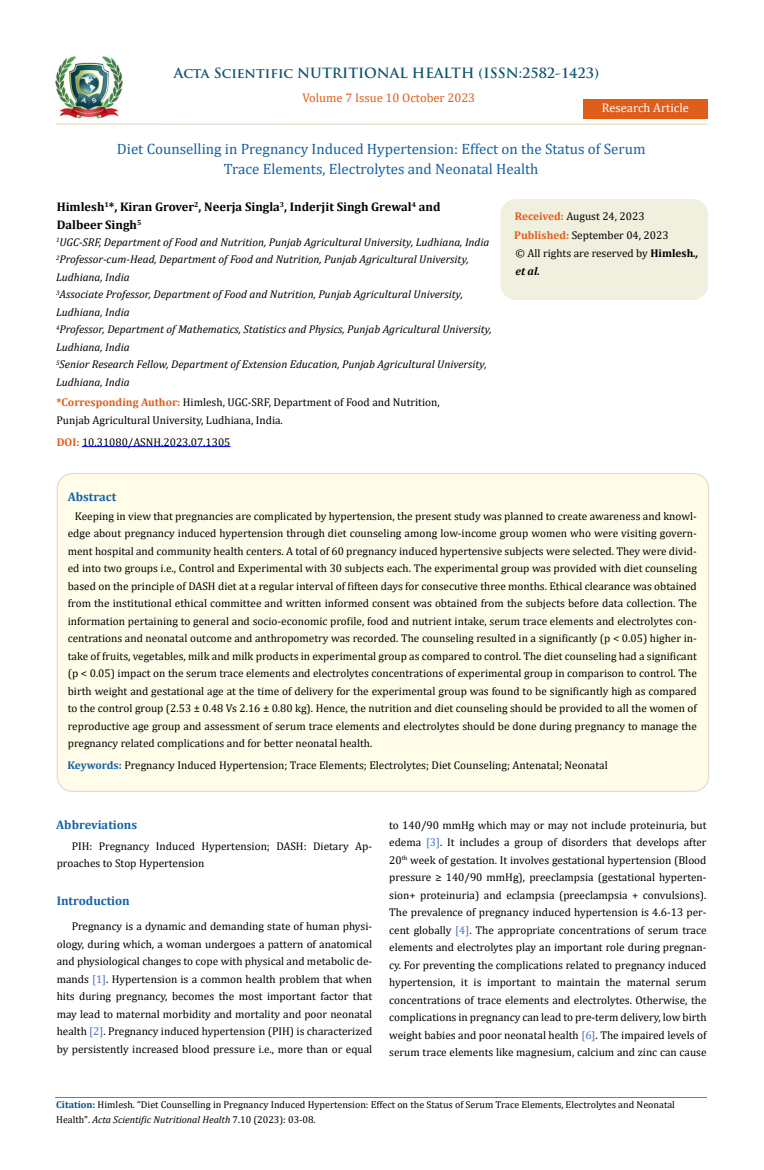
<style>
.page{position:relative;width:764px;height:1170px;background:#fff}
.page>*{position:absolute;margin:0;border:0;box-sizing:border-box;transform-origin:0 0}
.t1{font:15px/20px "Cambria";color:#1560a6;text-align:center}
.t2{font:700 13.75px "Trajan Pro";color:#0e546a}
.t3{font:700 12.5px/17.5px "Cambria";color:#000}
.t4{font:700 12.5px "Cambria";color:#1560a6}
.t5{font:12.5px "Cambria";color:#e05d1a}
.t6{font:12.5px "Cambria";color:#fff}
.t7{font:11.25px/17.5px "Cambria";color:#000}
.t8{font:italic 11.25px/17.5px "Cambria";color:#000}
.t9{font:10px/15px "Cambria";color:#000}
.s1{font-weight:700;color:#e05d1a}
.s2{font-weight:700}
.s3{font-weight:700;font-style:italic}
.s4{font-weight:700;color:#1560a6}
.s5{color:#4472c4}
.s6{font-weight:700;color:#035089}
.s7{font-style:italic}
</style>
<div class="page">
<img style="left:56px;top:57px;width:66px;height:61px">
<div style="left:583px;top:99px;width:124px;height:20px;background:#e05d1a"></div>
<div style="left:501px;top:200px;width:206px;height:99px;background:#f1f0de;border-radius:15px"></div>
<div style="left:500px;top:199px;width:208px;height:101px;border:1px solid #f1f0de;border-radius:15px"></div>
<div style="left:57px;top:474px;width:651px;height:317px;background:#fffde9;border-radius:15px"></div>
<hr style="left:82px;top:446px;width:148px;height:1px;background:#00f">
<hr style="left:55px;top:1097px;width:651px;height:1px;background:#e05d1a">
<hr style="left:56px;top:123px;width:651px;height:2px;background:#e0dfcd">
<p class="t2" style="left:174px;top:64px;width:427px">Acta Scientific NUTRITIONAL HEALTH (ISSN:2582-1423)</p>
<p class="t5" style="left:302px;top:91px;width:174px">Volume 7 Issue 10 October 2023</p>
<p class="t6" style="left:602px;top:100px;width:89px">Research Article</p>
<h1 class="t1" style="left:117px;top:139px;width:530px">Diet Counselling in Pregnancy Induced Hypertension: Effect on the Status of Serum<br>Trace Elements, Electrolytes and Neonatal Health</h1>
<p class="t3" style="left:57px;top:198px;width:385px">Himlesh<sup>1</sup>*, Kiran Grover<sup>2</sup>, Neerja Singla<sup>3</sup>, Inderjit Singh Grewal<sup>4</sup> and<br>Dalbeer Singh<sup>5</sup></p>
<p class="t8" style="left:56px;top:233px;width:437px"><sup>1</sup>UGC-SRF, Department of Food and Nutrition, Punjab Agricultural University, Ludhiana, India <sup>2</sup>Professor-cum-Head, Department of Food and Nutrition, Punjab Agricultural University, Ludhiana, India<br><sup>3</sup>Associate Professor, Department of Food and Nutrition, Punjab Agricultural University, Ludhiana, India<br><sup>4</sup>Professor, Department of Mathematics, Statistics and Physics, Punjab Agricultural University, Ludhiana, India<br><sup>5</sup>Senior Research Fellow, Department of Extension Education, Punjab Agricultural University, Ludhiana, India</p>
<p class="t7" style="left:56px;top:394px;width:385px"><span class="s1">*Corresponding Author:</span> Himlesh, UGC-SRF, Department of Food and Nutrition,<br>Punjab Agricultural University, Ludhiana, India.</p>
<p class="t7" style="left:514px;top:207px;width:156px;line-height:19.1px"><span class="s1">Received:</span> August 24, 2023<br><span class="s1">Published:</span> September 04, 2023</p>
<p class="t7" style="left:515px;top:245px;width:184px">© All rights are reserved by <span class="s2">Himlesh</span><span class="s3">., et al.</span></p>
<p class="t7" style="left:57px;top:433px;width:175px"><span class="s1">DOI:</span> 10.31080/ASNH.2023.07.1305</p>
<p class="t4" style="left:68px;top:488px;width:50px">Abstract</p>
<p class="t7" style="left:68px;top:507px;width:630px;text-align:justify;text-indent:7px">Keeping in view that pregnancies are complicated by hypertension, the present study was planned to create awareness and knowl&shy;edge about pregnancy induced hypertension through diet counseling among low-income group women who were visiting govern&shy;ment hospital and community health centers. A total of 60 pregnancy induced hypertensive subjects were selected. They were divid&shy;ed into two groups i.e., Control and Experimental with 30 subjects each. The experimental group was provided with diet counseling based on the principle of DASH diet at a regular interval of fifteen days for consecutive three months. Ethical clearance was obtained from the institutional ethical committee and written informed consent was obtained from the subjects before data collection. The information pertaining to general and socio-economic profile, food and nutrient intake, serum trace elements and electrolytes con&shy;centrations and neonatal outcome and anthropometry was recorded. The counseling resulted in a significantly (p &lt; 0.05) higher in&shy;take of fruits, vegetables, milk and milk products in experimental group as compared to control. The diet counseling had a significant (p &lt; 0.05) impact on the serum trace elements and electrolytes concentrations of experimental group in comparison to control. The birth weight and gestational age at the time of delivery for the experimental group was found to be significantly high as compared to the control group (2.53 ± 0.48 Vs 2.16 ± 0.80 kg). Hence, the nutrition and diet counseling should be provided to all the women of reproductive age group and assessment of serum trace elements and electrolytes should be done during pregnancy to manage the pregnancy related complications and for better neonatal health.</p>
<p class="t7" style="left:67px;top:756px;width:542px"><span class="s4">Keywords:</span> Pregnancy Induced Hypertension; Trace Elements; Electrolytes; Diet Counseling; Antenatal; Neonatal</p>
<p class="t4" style="left:56px;top:816px;width:82px">Abbreviations</p>
<p class="t7" style="left:57px;top:837px;width:317px;text-indent:15px">PIH: Pregnancy Induced Hypertension; DASH: Dietary Ap&shy;proaches to Stop Hypertension</p>
<p class="t4" style="left:57px;top:892px;width:75px">Introduction</p>
<p class="t7" style="left:57px;top:917px;width:317px;text-align:justify;text-indent:15px">Pregnancy is a dynamic and demanding state of human physi&shy;ology, during which, a woman undergoes a pattern of anatomical and physiological changes to cope with physical and metabolic de&shy;mands <span class="s5">[1]</span>. Hypertension is a common health problem that when hits during pregnancy, becomes the most important factor that may lead to maternal morbidity and mortality and poor neonatal health <span class="s5">[2]</span>. Pregnancy induced hypertension (PIH) is characterized by persistently increased blood pressure i.e., more than or equal</p>
<p class="t7" style="left:389px;top:816px;width:319px;text-align:justify">to 140/90 mmHg which may or may not include proteinuria, but edema <span class="s5">[3]</span>. It includes a group of disorders that develops after 20<sup>th</sup> week of gestation. It involves gestational hypertension (Blood pressure ≥ 140/90 mmHg), preeclampsia (gestational hyperten&shy;sion+ proteinuria) and eclampsia (preeclampsia + convulsions).<br>The prevalence of pregnancy induced hypertension is 4.6-13 per&shy;cent globally <span class="s5">[4]</span>. The appropriate concentrations of serum trace elements and electrolytes play an important role during pregnan&shy;cy. For preventing the complications related to pregnancy induced hypertension, it is important to maintain the maternal serum concentrations of trace elements and electrolytes. Otherwise, the complications in pregnancy can lead to pre-term delivery, low birth weight babies and poor neonatal health <span class="s5">[6]</span>. The impaired levels of serum trace elements like magnesium, calcium and zinc can cause</p>
<p class="t9" style="left:56px;top:1098px;width:620px"><span class="s6">Citation:</span> Himlesh<span class="s7">.</span> “Diet Counselling in Pregnancy Induced Hypertension: Effect on the Status of Serum Trace Elements, Electrolytes and Neonatal<br>Health". <span class="s7">Acta Scientific Nutritional Health</span> 7.10 (2023): 03-08.</p>
</div>
